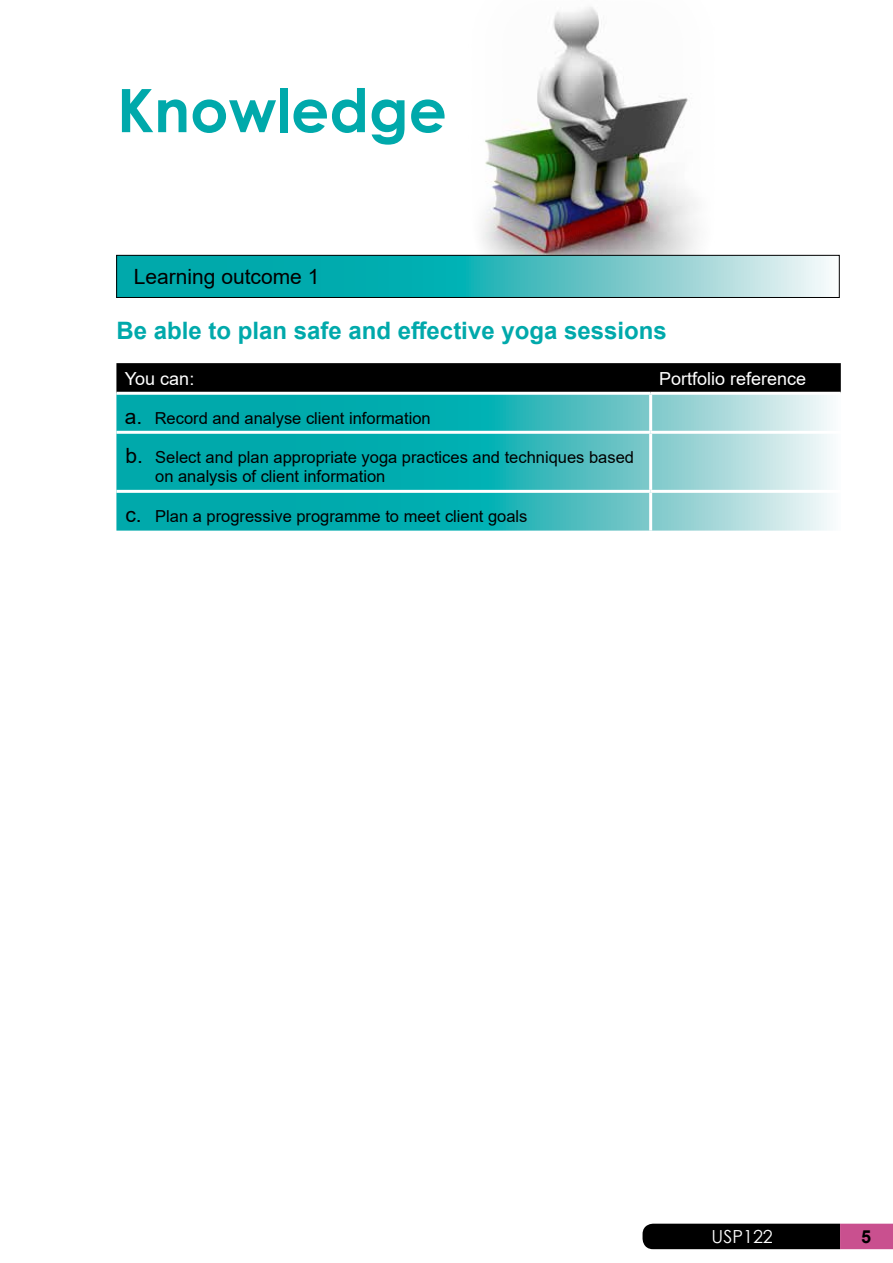
<style>
.page{position:relative;width:893px;height:1263px;background:#fff}
.page>*{position:absolute;margin:0;border:0;box-sizing:border-box;transform-origin:0 0}
.t1{font:700 60px "Century Gothic";color:#00a9ab}
.t2{font:700 24px "Arial";color:#00a9ab}
.t3{font:21px "Arial";color:#000}
.t4{font:18px "Arial";color:#fff}
.t5{font:18px "Century Gothic";color:#fff}
.t6{font:700 18px "Arial";color:#000}
.t7{font:16.5px/19.8px "Arial";color:#000}
.s1{font-size:21px}
</style>
<div class="page">
<img style="left:469px;top:7px;width:247px;height:248px">
<svg style="left:118px;top:257px;width:711px;height:39px;background:#44bdc0"></svg>
<div style="left:116px;top:255px;width:723px;height:43px;border:1px solid #000"></div>
<svg style="left:116px;top:363px;width:725px;height:29px;background:#040404"></svg>
<svg style="left:116px;top:395px;width:714px;height:136px;background:#3fbcbe"></svg>
<hr style="left:649px;top:395px;width:3px;height:36px;background:#fff">
<hr style="left:651px;top:431px;width:190px;height:3px;background:#fff">
<hr style="left:649px;top:434px;width:3px;height:56px;background:#fff">
<hr style="left:651px;top:490px;width:190px;height:3px;background:#fff">
<hr style="left:649px;top:493px;width:3px;height:38px;background:#fff">
<hr style="left:116px;top:431px;width:535px;height:3px;background:#fff">
<hr style="left:116px;top:490px;width:535px;height:3px;background:#fff">
<svg style="left:642px;top:1224px;width:251px;height:25px;background:#2c1320"></svg>
<h1 class="t1" style="left:117px;top:65px;width:331px">Knowledge</h1>
<p class="t3" style="left:134px;top:262px;width:187px">Learning outcome 1</p>
<h2 class="t2" style="left:116px;top:314px;width:552px">Be able to plan safe and effective yoga sessions</h2>
<p class="t4" style="left:125px;top:366px;width:71px">You can:</p>
<p class="t4" style="left:659px;top:366px;width:149px">Portfolio reference</p>
<p class="t7" style="left:125px;top:408px;width:307px"><span class="s1">a.</span> Record and analyse client information</p>
<p class="t7" style="left:155px;top:447px;width:480px;text-indent:-30px"><span class="s1">b.</span> Select and plan appropriate yoga practices and techniques based on analysis of client information</p>
<p class="t7" style="left:125px;top:506px;width:404px"><span class="s1">c.</span> Plan a progressive programme to meet client goals</p>
<p class="t5" style="left:712px;top:1223px;width:63px">USP122</p>
<p class="t6" style="left:861px;top:1224px;width:12px">5</p>
</div>
